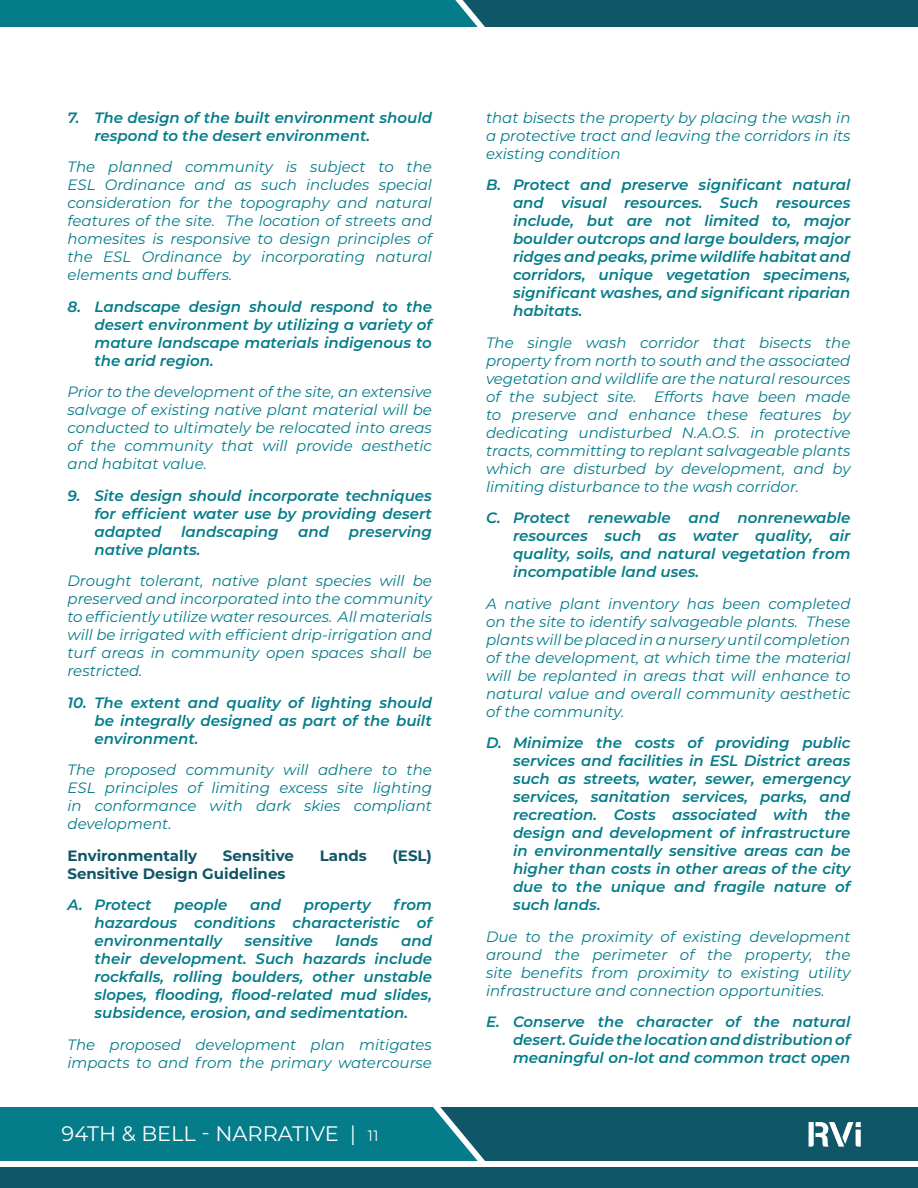
<style>
.page{position:relative;width:918px;height:1188px;background:#fff}
.page>*{position:absolute;margin:0;border:0;box-sizing:border-box;transform-origin:0 0}
.t1{font:21px "Montserrat";color:#fff}
.QUOTE{font:italic 15px/18px "Montserrat";color:#047c89;text-align:justify}
.t2{font:italic 600 15px/18px "Montserrat";color:#047c89;text-align:justify}
.QUOTE-2{font:700 15px "Montserrat";color:#0f5668}
.s1{font-size:15px}
</style>
<div class="page">
<svg style="left:0;top:0;width:918px;height:27px;background:#0b6a7a"></svg>
<div style="left:0;top:1167px;width:918px;height:21px;background:#0f5668"></div>
<svg style="left:0;top:1107px;width:918px;height:54px;background:#0e6c7b"></svg>
<p class="t2" style="left:94px;top:108px;width:339px;text-indent:-27px">7. The design of the built environment should respond to the desert environment.</p>
<p class="QUOTE" style="left:68px;top:157px;width:366px">The planned community is subject to the ESL Ordinance and as such includes special consideration for the topography and natural features of the site. The location of streets and homesites is responsive to design principles of the ESL Ordinance by incorporating natural elements and buffers.</p>
<p class="t2" style="left:94px;top:297px;width:339px;text-indent:-27px">8. Landscape design should respond to the desert environment by utilizing a variety of mature landscape materials indigenous to the arid region.</p>
<p class="QUOTE" style="left:68px;top:382px;width:366px">Prior to the development of the site, an extensive salvage of existing native plant material will be conducted to ultimately be relocated into areas of the community that will provide aesthetic and habitat value.</p>
<p class="t2" style="left:94px;top:486px;width:339px;text-indent:-27px">9. Site design should incorporate techniques for efficient water use by providing desert adapted</p>
<p class="t2" style="left:181px;top:522px;width:99px">landscaping</p>
<p class="t2" style="left:298px;top:522px;width:32px">and</p>
<p class="t2" style="left:349px;top:522px;width:85px">preserving</p>
<p class="t2" style="left:94px;top:540px;width:108px">native plants.</p>
<p class="QUOTE" style="left:68px;top:571px;width:366px">Drought tolerant, native plant species will be preserved and incorporated into the community to efficiently utilize water resources. All materials will be irrigated with efficient drip-irrigation and turf areas in community open spaces shall be restricted.</p>
<p class="t2" style="left:94px;top:693px;width:339px;text-indent:-27px">10. The extent and quality of lighting should be integrally designed as part of the built environment.</p>
<p class="QUOTE" style="left:68px;top:760px;width:366px">The proposed community will adhere to the ESL principles of limiting excess site lighting in conformance with dark skies compliant development.</p>
<p class="QUOTE-2" style="left:68px;top:844px;width:131px">Environmentally</p>
<p class="QUOTE-2" style="left:223px;top:844px;width:73px">Sensitive</p>
<p class="QUOTE-2" style="left:320px;top:844px;width:49px">Lands</p>
<p class="QUOTE-2" style="left:393px;top:844px;width:41px">(ESL)</p>
<p class="QUOTE-2" style="left:68px;top:862px;width:219px">Sensitive Design Guidelines</p>
<p class="t2" style="left:68px;top:895px;width:86px">A. Protect</p>
<p class="t2" style="left:174px;top:895px;width:55px">people</p>
<p class="t2" style="left:250px;top:895px;width:32px">and</p>
<p class="t2" style="left:304px;top:895px;width:69px">property</p>
<p class="t2" style="left:94px;top:895px;width:339px;text-indent:299px">from hazardous conditions characteristic of environmentally</p>
<p class="t2" style="left:245px;top:931px;width:69px">sensitive</p>
<p class="t2" style="left:335px;top:931px;width:45px">lands</p>
<p class="t2" style="left:94px;top:931px;width:339px;text-indent:307px">and their development. Such hazards include rockfalls, rolling boulders, other unstable slopes, flooding, flood-related mud slides, subsidence, erosion, and sedimentation.</p>
<p class="QUOTE" style="left:68px;top:1035px;width:366px">The proposed development plan mitigates impacts to and from the primary watercourse</p>
<h1 class="t1" style="left:62px;top:1119px;width:318px">94TH &amp; BELL - NARRATIVE | <span class="s1">11</span></h1>
<p class="QUOTE" style="left:486px;top:108px;width:366px">that bisects the property by placing the wash in a protective tract and leaving the corridors in its existing condition</p>
<p class="t2" style="left:513px;top:175px;width:339px;text-indent:-27px">B. Protect and preserve significant natural and visual resources. Such resources include, but are not limited to, major boulder outcrops and large boulders, major ridges and peaks, prime wildlife habitat and corridors, unique vegetation specimens, significant washes, and significant riparian habitats.</p>
<p class="QUOTE" style="left:486px;top:333px;width:366px">The single wash corridor that bisects the property from north to south and the associated vegetation and wildlife are the natural resources of the subject site. Efforts have been made to preserve and enhance these features by dedicating undisturbed N.A.O.S. in protective tracts, committing to replant salvageable plants which are disturbed by development, and by limiting disturbance to the wash corridor.</p>
<p class="t2" style="left:513px;top:508px;width:339px;text-indent:-27px">C. Protect renewable and nonrenewable resources such as water quality, air quality, soils, and natural vegetation from incompatible land uses.</p>
<p class="QUOTE" style="left:486px;top:594px;width:366px">A native plant inventory has been completed on the site to identify salvageable plants. These plants will be placed in a nursery until completion of the development, at which time the material will be replanted in areas that will enhance to natural value and overall community aesthetic of the community.</p>
<p class="t2" style="left:513px;top:733px;width:339px;text-indent:-27px">D. Minimize the costs of providing public services and facilities in ESL District areas such as streets, water, sewer, emergency services, sanitation services, parks, and recreation. Costs associated with the design and development of infrastructure in environmentally sensitive areas can be higher than costs in other areas of the city due to the unique and fragile nature of such lands.</p>
<p class="QUOTE" style="left:486px;top:927px;width:366px">Due to the proximity of existing development around the perimeter of the property, the site benefits from proximity to existing utility infrastructure and connection opportunities.</p>
<p class="t2" style="left:513px;top:1012px;width:339px;text-indent:-27px">E. Conserve the character of the natural desert. Guide the location and distribution of meaningful on-lot and common tract open</p>
</div>
